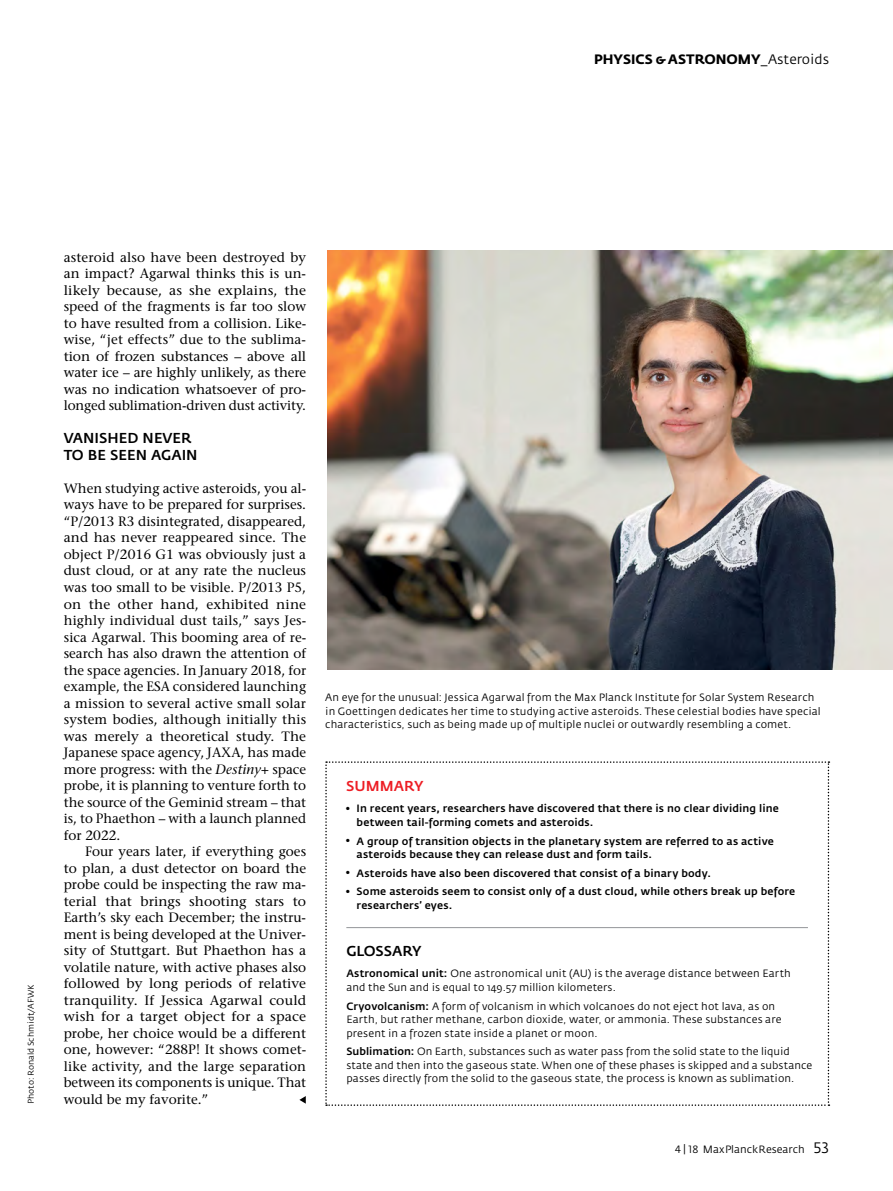
<style>
.page{position:relative;width:893px;height:1191px;background:#fff}
.page>*{position:absolute;margin:0;border:0;box-sizing:border-box;transform-origin:0 0}
.t1{font:500 14.25px/16.5px "Fedra Sans";color:#000}
.t2{font:500 14.25px "Fedra Sans";color:#ed1d24}
.t3{font:13.5px/16.5px "Stone Serif";color:#000;text-align:justify}
.t4{font:700 13.5px "Fedra Sans";color:#000}
.t5{font:10.5px/13.5px "Fedra Sans";letter-spacing:.01em;color:#000}
.t6{font:500 10.5px/13.5px "Fedra Sans";letter-spacing:.015em;color:#000}
.t7{font:8.25px "Fedra Sans";color:#000}
.s1{font-weight:400}
.s2{font-style:italic}
.s3{font-weight:500}
.s4{font-family:"Fedra Sans Book SC"}
.s5{font-family:"Fedra Sans Book SC";font-size:15px}
</style>
<div class="page">
<img style="left:327px;top:250px;width:566px;height:419px">
<svg style="left:299px;top:1096px;width:7px;height:7px"></svg>
<svg style="left:325px;top:761px;width:504px;height:345px"></svg>
<hr style="left:346px;top:927px;width:462px;height:1px;background:#939598">
<p class="t4" style="left:594px;top:51px;width:237px">PHYSICS &amp; ASTRONOMY<span class="s1">_Asteroids</span></p>
<p class="t7" style="left:27px;top:1104px;width:121px;rotate:-90deg">Photo: Ronald Schmidt/AFWK</p>
<p class="t3" style="left:64px;top:249px;width:244px">asteroid also have been destroyed by an impact? Agarwal thinks this is un&shy;likely because, as she explains, the speed of the fragments is far too slow to have resulted from a collision. Like&shy;wise, “jet effects” due to the sublima&shy;tion of frozen substances – above all water ice – are highly unlikely, as there was no indication whatsoever of pro&shy;longed sublimation-driven dust activity.</p>
<p class="t1" style="left:64px;top:430px;width:135px">VANISHED NEVER<br>TO BE SEEN AGAIN</p>
<p class="t3" style="left:64px;top:480px;width:244px">When studying active asteroids, you al&shy;ways have to be prepared for surprises. “P/2013 R3 disintegrated, disappeared, and has never reappeared since. The object P/2016 G1 was obviously just a dust cloud, or at any rate the nucleus was too small to be visible. P/2013 P5, on the other hand, exhibited nine highly individual dust tails,” says Jes&shy;sica Agarwal. This booming area of re&shy;search has also drawn the attention of the space agencies. In January 2018, for example, the ESA considered launching a mission to several active small solar system bodies, although initially this was merely a theoretical study. The Japanese space agency, JAXA, has made more progress: with the <span class="s2">Destiny</span>+ space probe, it is planning to venture forth to the source of the Geminid stream – that is, to Phaethon – with a launch planned for 2022.</p>
<p class="t3" style="left:64px;top:843px;width:244px;text-indent:21px">Four years later, if everything goes to plan, a dust detector on board the probe could be inspecting the raw ma&shy;terial that brings shooting stars to Earth’s sky each December; the instru&shy;ment is being developed at the Univer&shy;sity of Stuttgart. But Phaethon has a volatile nature, with active phases also followed by long periods of relative tranquility. If Jessica Agarwal could wish for a target object for a space probe, her choice would be a different one, however: “288P! It shows comet&shy;like activity, and the large separation between its components is unique. That</p>
<p class="t3" style="left:64px;top:1090px;width:146px">would be my favorite.”</p>
<p class="t5" style="left:325px;top:691px;width:497px">An eye for the unusual: Jessica Agarwal from the Max Planck Institute for Solar System Research in Goettingen dedicates her time to studying active asteroids. These celestial bodies have special characteristics, such as being made up of multiple nuclei or outwardly resembling a comet.</p>
<p class="t2" style="left:346px;top:777px;width:79px">SUMMARY</p>
<p class="t6" style="left:357px;top:802px;width:424px;text-indent:-10px">● In recent years, researchers have discovered that there is no clear dividing line between tail-forming comets and asteroids.</p>
<p class="t6" style="left:357px;top:834px;width:419px;text-indent:-10px">● A group of transition objects in the planetary system are referred to as active asteroids because they can release dust and form tails.</p>
<p class="t6" style="left:346px;top:866px;width:366px">● Asteroids have also been discovered that consist of a binary body.</p>
<p class="t6" style="left:357px;top:885px;width:440px;text-indent:-11px">● Some asteroids seem to consist only of a dust cloud, while others break up before researchers’ eyes.</p>
<p class="t1" style="left:346px;top:942px;width:77px">GLOSSARY</p>
<p class="t5" style="left:346px;top:967px;width:446px"><span class="s3">Astronomical unit:</span> One astronomical unit (AU) is the average distance between Earth and the Sun and is equal to 149.57 million kilometers.</p>
<p class="t5" style="left:346px;top:999px;width:437px"><span class="s3">Cryovolcanism:</span> A form of volcanism in which volcanoes do not eject hot lava, as on<br>Earth, but rather methane, carbon dioxide, water, or ammonia. These substances are present in a frozen state inside a planet or moon.</p>
<p class="t5" style="left:346px;top:1045px;width:467px"><span class="s3">Sublimation:</span> On Earth, substances such as water pass from the solid state to the liquid state and then into the gaseous state. When one of these phases is skipped and a substance passes directly from the solid to the gaseous state, the process is known as sublimation.</p>
<p class="t5" style="left:675px;top:1143px;width:155px"><span class="s4">4 | 18</span> MaxPlanckResearch <span class="s5">53</span></p>
</div>
